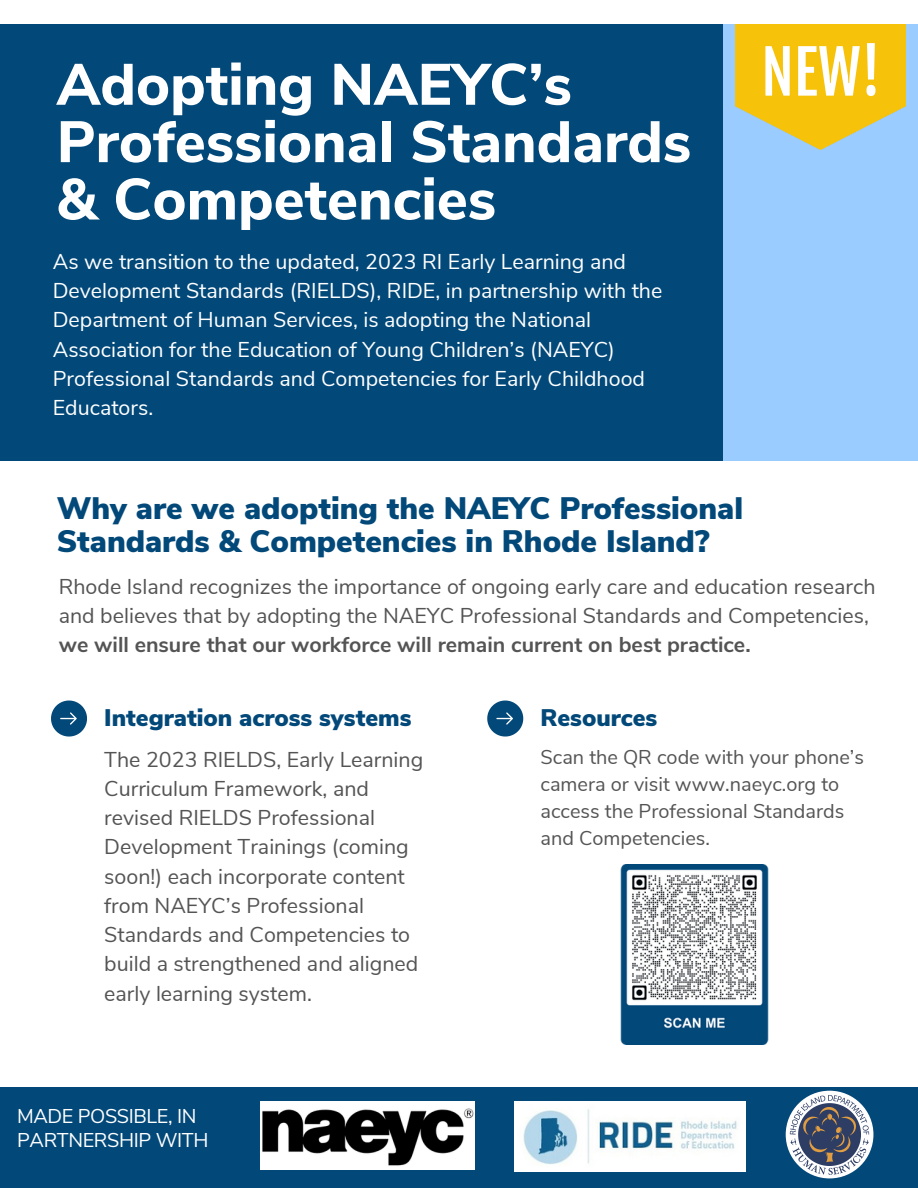
<style>
.page{position:relative;width:918px;height:1188px;background:#fff}
.page>*{position:absolute;margin:0;border:0;box-sizing:border-box;transform-origin:0 0}
.t1{font:800 58.05px/57.3px "Nunito Sans";color:#fff}
.t2{font:900 31.05px/32.8px "Nunito Sans";color:#024879}
.t3{font:900 24px "Nunito Sans";color:#024879}
.t4{font:21.45px/29.2px "Nunito Sans";color:#545454}
.t5{font:21.45px/29.2px "Nunito Sans";color:#fff}
.t6{font:19.95px/27px "Nunito Sans";color:#545454}
.t7{font:19.95px/23.7px "Nunito Sans";letter-spacing:-.02em;color:#fff}
.s1{font-weight:700}
</style>
<div class="page">
<div style="left:0;top:24px;width:723px;height:437px;background:#024879"></div>
<div style="left:723px;top:24px;width:195px;height:437px;background:#9bccff"></div>
<div style="left:0;top:1087px;width:918px;height:101px;background:#024879"></div>
<svg style="left:51px;top:701px;width:36px;height:36px"></svg>
<img style="left:515px;top:1101px;width:230px;height:70px">
<div style="left:786px;top:1091px;width:87px;height:87px;background:#fff;border-radius:50%"></div>
<svg style="left:790px;top:1095px;width:79px;height:80px"></svg>
<img style="left:260px;top:1101px;width:215px;height:69px">
<svg style="left:487px;top:701px;width:36px;height:36px"></svg>
<img style="left:620px;top:864px;width:149px;height:180px">
<img style="left:736px;top:24px;width:170px;height:125px">
<p class="t1" style="left:57px;top:57px;width:636px">Adopting NAEYC’s<br>Professional Standards &amp; Competencies</p>
<p class="t5" style="left:53px;top:247px;width:611px">As we transition to the updated, 2023 RI Early Learning and Development Standards (RIELDS), RIDE, in partnership with the Department of Human Services, is adopting the National Association for the Education of Young Children’s (NAEYC)<br>Professional Standards and Competencies for Early Childhood Educators.</p>
<p class="t2" style="left:57px;top:493px;width:688px">Why are we adopting the NAEYC Professional<br>Standards &amp; Competencies in Rhode Island?</p>
<p class="t4" style="left:59px;top:572px;width:818px">Rhode Island recognizes the importance of ongoing early care and education research and believes that by adopting the NAEYC Professional Standards and Competencies, <span class="s1">we will ensure that our workforce will remain current on best practice.</span></p>
<p class="t3" style="left:104px;top:702px;width:309px">Integration across systems</p>
<p class="t3" style="left:541px;top:702px;width:118px">Resources</p>
<p class="t4" style="left:104px;top:745px;width:321px">The 2023 RIELDS, Early Learning<br>Curriculum Framework, and revised RIELDS Professional<br>Development Trainings (coming soon!) each incorporate content from NAEYC’s Professional<br>Standards and Competencies to build a strengthened and aligned early learning system.</p>
<p class="t6" style="left:541px;top:744px;width:325px">Scan the QR code with your phone’s camera or visit www.naeyc.org to access the Professional Standards and Competencies.</p>
<p class="t7" style="left:17px;top:1105px;width:193px">MADE POSSIBLE, IN<br>PARTNERSHIP WITH</p>
</div>
